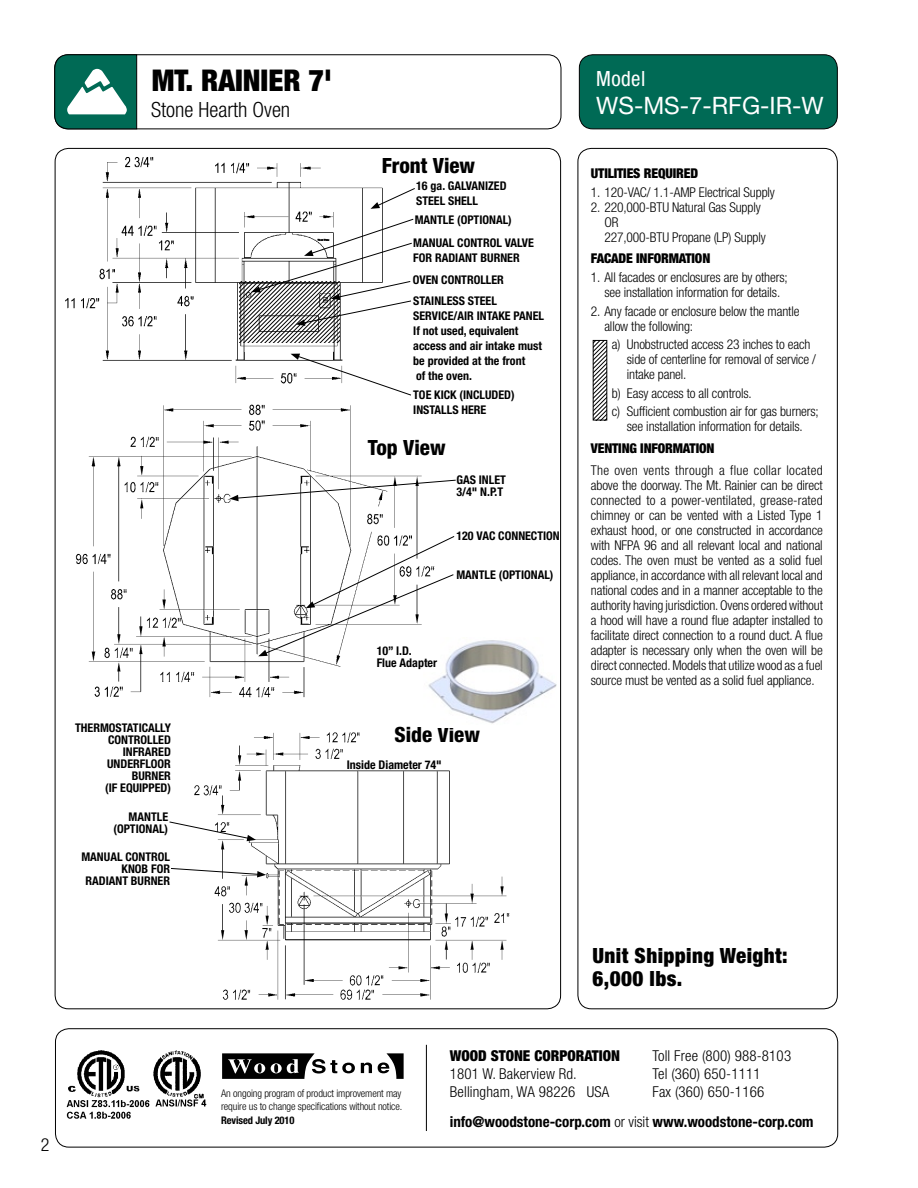
<style>
.page{position:relative;width:918px;height:1188px;background:#fff}
.page>*{position:absolute;margin:0;border:0;box-sizing:border-box;transform-origin:0 0}
.t1{font:900 condensed 30px "Helvetica Neue LT Std";color:#000}
.t2{font:24px "Helvetica Neue LT Std";color:#fff}
.t3{font:900 condensed 21px/22.5px "Helvetica Neue LT Std";letter-spacing:.02em;color:#000}
.t4{font:800 condensed 21px "Helvetica Neue LT Std";color:#000}
.t5{font:300 condensed 21px "Helvetica Neue LT Std";color:#000}
.t6{font:condensed 21px "Helvetica Neue LT Std";letter-spacing:.02em;color:#fff}
.t7{font:300 condensed 18px "Helvetica Neue LT Std";color:#000}
.t8{font:300 condensed 15px/18px "Helvetica Neue LT Std";letter-spacing:.01em;color:#000}
.t9{font:700 condensed 15px "Helvetica Neue LT Std";color:#000}
.t10{font:900 condensed 15px "Helvetica Neue LT Std";color:#000}
.t11{font:300 condensed 13.5px/15px "Helvetica Neue LT Std";letter-spacing:-.01em;color:#000}
.t12{font:900 condensed 13.5px "Helvetica Neue LT Std";letter-spacing:-.01em;color:#000}
.t13{font:700 condensed 12px/12px "Helvetica Neue LT Std";color:#000}
.t14{font:300 condensed 10.5px/13.5px "Helvetica Neue LT Std";letter-spacing:-.01em;color:#000}
.t15{font:700 condensed 10.5px "Helvetica Neue LT Std";letter-spacing:-.01em;color:#000}
.s1{font-weight:300}
</style>
<div class="page">
<div style="left:54px;top:54px;width:507px;height:75px;border:1px solid #000;border-radius:14px"></div>
<div style="left:579px;top:55px;width:258px;height:74px;background:#006a55;border-radius:14px"></div>
<div style="left:579px;top:54px;width:259px;height:75px;border:1px solid #000;border-radius:14px"></div>
<div style="left:55px;top:1028px;width:783px;height:119px;border:1px solid #000;border-radius:14px"></div>
<hr style="left:426px;top:1045px;width:1px;height:86px;background:#000">
<svg style="left:222px;top:1053px;width:115px;height:26px"></svg>
<div style="left:342px;top:1063px;width:13px;height:10px;background:#000;border-radius:50%"></div>
<svg style="left:346px;top:1065px;width:6px;height:6px"></svg>
<svg style="left:361px;top:1063px;width:11px;height:10px"></svg>
<svg style="left:378px;top:1053px;width:26px;height:26px"></svg>
<svg style="left:595px;top:342px;width:10px;height:76px"></svg>
<div style="left:593px;top:340px;width:14px;height:80px;border:1px solid #000"></div>
<svg style="left:54px;top:54px;width:83px;height:76px"></svg>
<img style="left:66px;top:1050px;width:141px;height:69px">
<img style="left:441px;top:640px;width:115px;height:80px">
<img style="left:75px;top:404px;width:366px;height:295px">
<svg style="left:229px;top:480px;width:227px;height:21px"></svg>
<svg style="left:258px;top:536px;width:197px;height:120px"></svg>
<img style="left:194px;top:720px;width:316px;height:280px">
<svg style="left:169px;top:822px;width:87px;height:19px"></svg>
<svg style="left:171px;top:868px;width:95px;height:10px"></svg>
<img style="left:65px;top:157px;width:318px;height:227px">
<svg style="left:371px;top:188px;width:44px;height:21px"></svg>
<svg style="left:291px;top:354px;width:120px;height:42px"></svg>
<svg style="left:239px;top:219px;width:175px;height:123px"></svg>
<h3 class="t7" style="left:41px;top:1135px;width:10px">2</h3>
<h1 class="t1" style="left:152px;top:62px;width:182px">MT. RAINIER 7'</h1>
<h3 class="t5" style="left:151px;top:98px;width:141px">Stone Hearth Oven</h3>
<p class="t13" style="left:75px;top:722px;width:97px;text-align:right">THERMOSTATICALLY<br>CONTROLLED<br>INFRARED<br>UNDERFLOOR<br>BURNER<br>(IF EQUIPPED)</p>
<p class="t13" style="left:114px;top:811px;width:56px;text-align:right">MANTLE (OPTIONAL)</p>
<p class="t13" style="left:81px;top:851px;width:90px;text-align:right">MANUAL CONTROL<br>KNOB FOR<br>RADIANT BURNER</p>
<h3 class="t6" style="left:596px;top:67px;width:51px">Model</h3>
<h2 class="t2" style="left:596px;top:91px;width:229px">WS-MS-7-RFG-IR-W</h2>
<h3 class="t4" style="left:382px;top:153px;width:95px">Front View</h3>
<p class="t12" style="left:591px;top:165px;width:14px">UTILITIE</p>
<p class="t12" style="left:633px;top:165px;width:47px">S REQUIRED</p>
<p class="t11" style="left:591px;top:184px;width:186px">1. 120-VAC/ 1.1-AMP Electrical Supply</p>
<p class="t11" style="left:604px;top:199px;width:163px;text-indent:-14px">2. 220,000-BTU Natural Gas Supply<br>OR<br>227,000-BTU Propane (LP) Supply</p>
<p class="t12" style="left:591px;top:250px;width:29px">FACADE</p>
<p class="t12" style="left:636px;top:250px;width:50px">IN FORMATION</p>
<p class="t11" style="left:591px;top:270px;width:198px;text-align:center">1. All facades or enclosures are by others; see installation information for details.</p>
<p class="t11" style="left:604px;top:303px;width:197px;text-indent:-14px">2. Any facade or enclosure below the mantle allow the following:</p>
<p class="t11" style="left:627px;top:337px;width:191px;text-indent:-15px">a) Unobstructed access 23 inches to each side of centerline for removal of service / intake panel.</p>
<p class="t11" style="left:612px;top:383px;width:208px;line-height:18.5px">b) Easy access to all controls.<br>c) Sufficient combustion air for gas burners;</p>
<p class="t11" style="left:627px;top:419px;width:177px">see installation information for details.</p>
<p class="t12" style="left:591px;top:440px;width:15px">VENTIN</p>
<p class="t12" style="left:630px;top:440px;width:61px">G IN FORMATION</p>
<p class="t11" style="left:591px;top:462px;width:234px;text-align:justify">The oven vents through a flue collar located above the doorway. The Mt. Rainier can be direct connected to a power-ventilated, grease-rated chimney or can be vented with a Listed Type 1 exhaust hood, or one constructed in accordance with NFPA 96 and all relevant local and national codes. The oven must be vented as a solid fuel appliance, in accordance with all relevant local and national codes and in a manner acceptable to the authority having jurisdiction. Ovens ordered without a hood will have a round flue adapter installed to facilitate direct connection to a round duct. A flue adapter is necessary only when the oven will be direct connected. Models that utilize wood as a fuel source must be vented as a solid fuel appliance.</p>
<h3 class="t4" style="left:394px;top:722px;width:87px">Side View</h3>
<p class="t13" style="left:416px;top:178px;width:92px;line-height:15px">16 ga. GALVANIZED<br>STEEL SHELL</p>
<p class="t13" style="left:413px;top:208px;width:122px;line-height:23.2px">MANTLE (OPTIONAL)<br>MANUAL CONTROL VALVE</p>
<p class="t13" style="left:413px;top:252px;width:108px">FOR RADIANT BURNER</p>
<p class="t13" style="left:413px;top:293px;width:132px;line-height:15px">STAINLESS STEEL<br>SERVICE/AIR INTAKE PANEL<br>If not used, equivalent access and air intake must be provided at the front<br>of the oven.</p>
<p class="t13" style="left:413px;top:387px;width:103px;line-height:15px">TOE KICK (INCLUDED)<br>INSTALLS HERE</p>
<p class="t13" style="left:413px;top:273px;width:93px">OVEN CONTROLLER</p>
<h3 class="t4" style="left:368px;top:435px;width:79px">Top View</h3>
<p class="t13" style="left:456px;top:474px;width:51px">GAS INLET<br>3/4" N.P.T</p>
<p class="t13" style="left:456px;top:530px;width:105px">120 VAC CONNECTION</p>
<p class="t13" style="left:456px;top:569px;width:99px">MANTLE (OPTIONAL)</p>
<p class="t13" style="left:377px;top:645px;width:62px">10” I.D.<br>Flue Adapter</p>
<p class="t13" style="left:347px;top:759px;width:96px">Inside Diameter 74"</p>
<h3 class="t3" style="left:592px;top:944px;width:197px">UNIT SHIPPING WEIGHT:<br>6,000 LBS.</h3>
<p class="t14" style="left:221px;top:1086px;width:183px">An ongoing program of product improvement may require us to change specifications without notice.</p>
<p class="t15" style="left:221px;top:1114px;width:75px">Revised July 2010</p>
<p class="t10" style="left:450px;top:1046px;width:172px">WOOD STONE CORPORATION</p>
<p class="t8" style="left:450px;top:1064px;width:161px">1801 W. Bakerview Rd.<br>Bellingham, WA 98226 USA</p>
<p class="t8" style="left:653px;top:1046px;width:140px">Toll Free (800) 988-8103<br>Tel (360) 650-1111<br>Fax (360) 650-1166</p>
<p class="t9" style="left:450px;top:1112px;width:365px">info@woodstone-corp.com <span class="s1">or visit</span> www.woodstone-corp.com</p>
</div>
